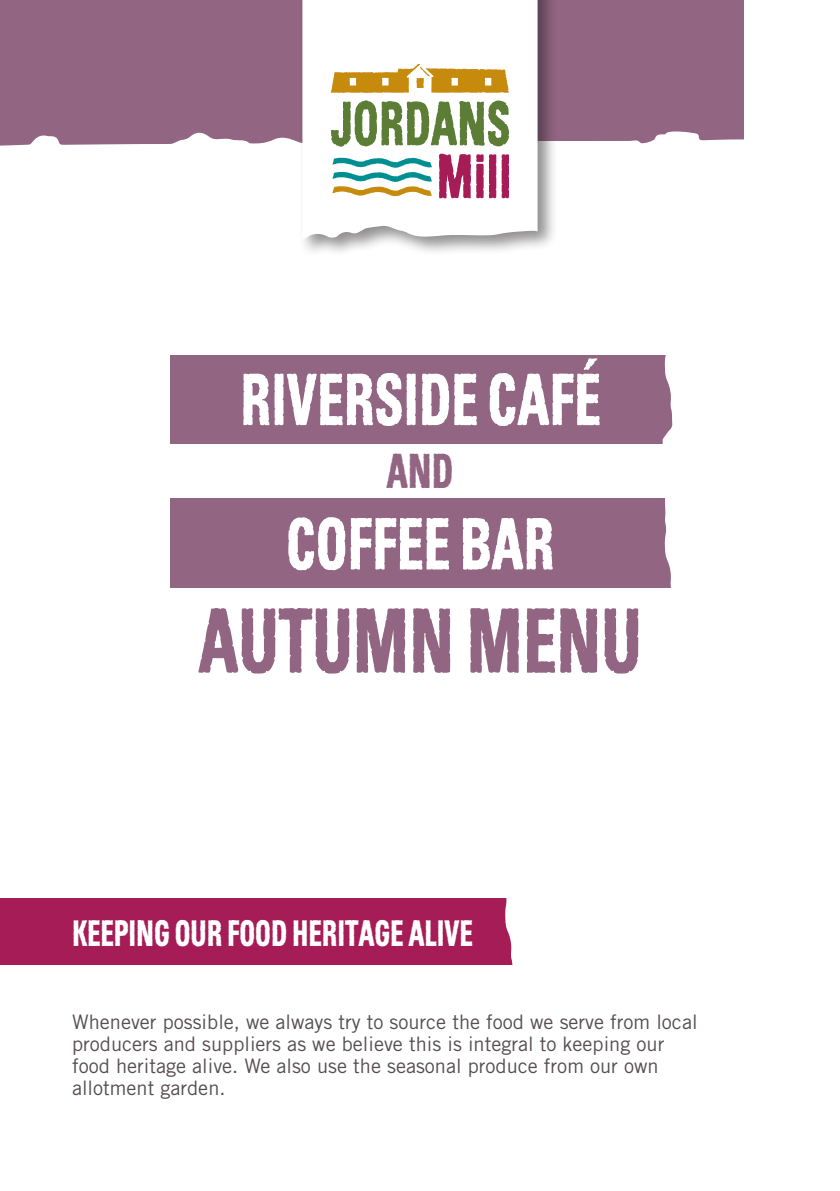
<style>
.page{position:relative;width:840px;height:1191px;background:#fff}
.page>*{position:absolute;margin:0;border:0;box-sizing:border-box;transform-origin:0 0}
.t1{font:90px "Jordans Mill";color:#926583}
.t2{font:72px "Jordans Mill";color:#fff}
.t3{font:48px "Jordans Mill";color:#926583}
.t4{font:36px "Jordans Mill";color:#fff}
.t5{font:20px/22px "Trade Gothic";color:#554d52}
</style>
<div class="page">
<div style="left:171px;top:499px;width:500px;height:88px;background:#926583"></div>
<div style="left:171px;top:355px;width:502px;height:89px;background:#926583"></div>
<div style="left:0;top:899px;width:513px;height:65px;background:#a61c57"></div>
<div style="left:0;top:0;width:743px;height:146px;background:#926583"></div>
<div style="left:298px;top:0;width:259px;height:258px;background:#231f20;opacity:.5"></div>
<svg style="left:302px;top:0;width:235px;height:239px"></svg>
<svg style="left:332px;top:157px;width:100px;height:39px"></svg>
<svg style="left:331px;top:64px;width:178px;height:29px"></svg>
<svg style="left:331px;top:100px;width:177px;height:47px"></svg>
<svg style="left:439px;top:154px;width:31px;height:44px"></svg>
<svg style="left:476px;top:154px;width:32px;height:44px"></svg>
<h2 class="t2" style="left:240px;top:354px;width:362px">RIVERSIDE CAFÉ</h2>
<h3 class="t3" style="left:386px;top:441px;width:68px">AND</h3>
<h2 class="t2" style="left:286px;top:499px;width:270px">COFFEE BAR</h2>
<h1 class="t1" style="left:198px;top:584px;width:444px">AUTUMN MENU</h1>
<h3 class="t4" style="left:72px;top:910px;width:402px">KEEPING OUR FOOD HERITAGE ALIVE</h3>
<p class="t5" style="left:72px;top:1010px;width:626px">Whenever possible, we always try to source the food we serve from local producers and suppliers as we believe this is integral to keeping our food heritage alive. We also use the seasonal produce from our own allotment garden.</p>
</div>
